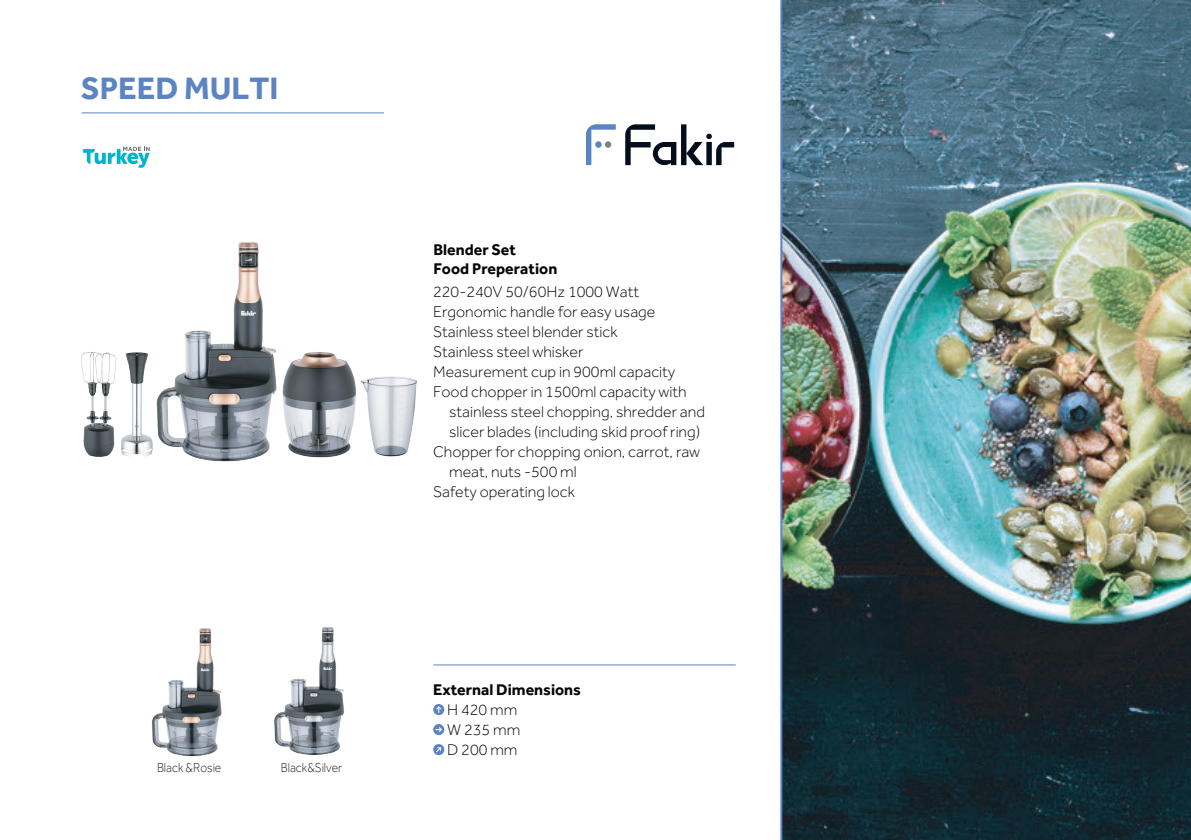
<style>
.page{position:relative;width:1191px;height:840px;background:#fff}
.page>*{position:absolute;margin:0;border:0;box-sizing:border-box;transform-origin:0 0}
.t1{font:700 32px "Effra";color:#5c84c3}
.t2{font:300 16px/20px "Effra";color:#050504}
.t3{font:700 16px/19.2px "Effra";color:#050504}
.t4{font:300 13.4px "Effra";color:#231f20;scale:.9 1}
</style>
<div class="page">
<img style="left:81px;top:242px;width:336px;height:220px">
<hr style="left:433px;top:664px;width:303px;height:1px;background:#5c84c3">
<hr style="left:82px;top:112px;width:302px;height:1px;background:#5c84c3">
<img style="left:780px;top:0;width:411px;height:839px">
<svg style="left:433px;top:703px;width:11px;height:11px"></svg>
<svg style="left:435px;top:705px;width:7px;height:7px"></svg>
<svg style="left:433px;top:723px;width:11px;height:11px"></svg>
<svg style="left:435px;top:725px;width:8px;height:7px"></svg>
<svg style="left:433px;top:744px;width:12px;height:11px"></svg>
<svg style="left:83px;top:147px;width:67px;height:21px"></svg>
<svg style="left:586px;top:124px;width:30px;height:41px"></svg>
<div style="left:605px;top:141px;width:6px;height:7px;background:#7e8387;border-radius:50%"></div>
<svg style="left:625px;top:124px;width:109px;height:41px"></svg>
<img style="left:274px;top:627px;width:70px;height:128px">
<img style="left:152px;top:628px;width:70px;height:129px">
<h1 class="t1" style="left:81px;top:68px;width:199px">SPEED MULTI</h1>
<p class="t4" style="left:157px;top:759px;width:73px">Black &amp;Rosie</p>
<p class="t4" style="left:281px;top:759px;width:70px">Black&amp;Silver</p>
<p class="t3" style="left:433px;top:239px;width:125px">Blender Set<br>Food Preperation</p>
<p class="t2" style="left:433px;top:281px;width:207px">220-240V 50/60Hz 1000 Watt</p>
<p class="t2" style="left:433px;top:301px;width:224px">Ergonomic handle for easy usage</p>
<p class="t2" style="left:433px;top:321px;width:186px">Stainless steel blender stick</p>
<p class="t2" style="left:433px;top:341px;width:152px">Stainless steel whisker</p>
<p class="t2" style="left:433px;top:361px;width:244px">Measurement cup in 900ml capacity</p>
<p class="t2" style="left:433px;top:381px;width:255px">Food chopper in 1500ml capacity with</p>
<p class="t2" style="left:449px;top:401px;width:257px">stainless steel chopping, shredder and</p>
<p class="t2" style="left:449px;top:421px;width:252px">slicer blades (including skid proof ring)</p>
<p class="t2" style="left:433px;top:441px;width:268px">Chopper for chopping onion, carrot, raw</p>
<p class="t2" style="left:449px;top:461px;width:129px">meat, nuts -500 ml</p>
<p class="t2" style="left:433px;top:481px;width:143px">Safety operating lock</p>
<p class="t3" style="left:433px;top:679px;width:149px">External Dimensions</p>
<p class="t2" style="left:447px;top:699px;width:75px">H 420 mm<br>W 235 mm<br>D 200 mm</p>
</div>
